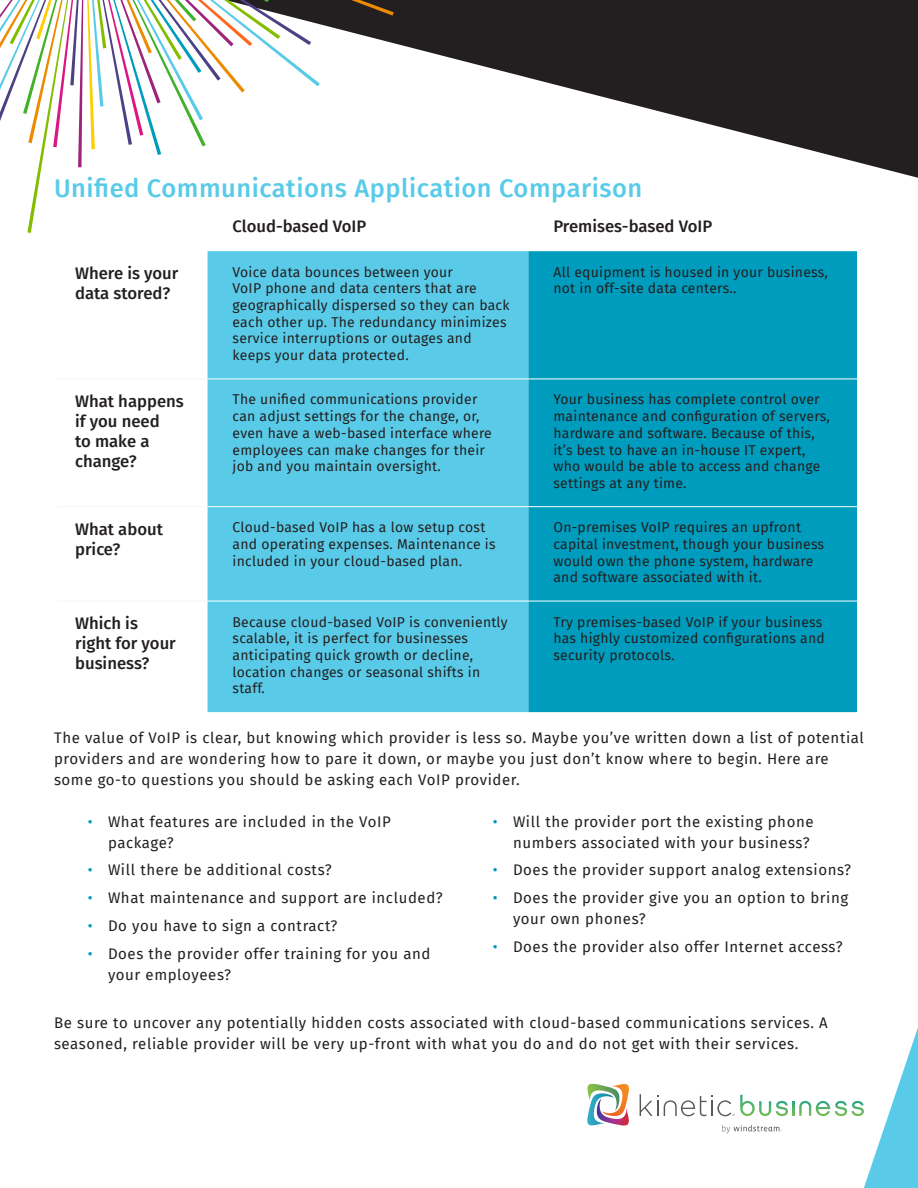
<style>
.page{position:relative;width:918px;height:1188px;background:#fff}
.page>*{position:absolute;margin:0;border:0;box-sizing:border-box;transform-origin:0 0}
.t1{font:500 25.5px "Fira Sans";letter-spacing:.02em;color:#59cbe8}
.Paragraph_Style_1{font:500 16.65px/20.1px "Fira Sans";color:#231f20}
.Main_Body{font:15px/21px "Fira Sans";letter-spacing:.04em;color:#231f20}
.Table_Body{font:13.95px/16.6px "Fira Sans";letter-spacing:.02em;color:#231f20}
.s1{color:#009cbd}
</style>
<div class="page">
<svg style="left:207px;top:251px;width:1px;height:461px"></svg>
<div style="left:208px;top:251px;width:320px;height:461px;background:#59cbe8"></div>
<div style="left:528px;top:251px;width:329px;height:461px;background:#009cbd"></div>
<hr style="left:56px;top:379px;width:152px;height:1px;background:#f5f5f5">
<hr style="left:56px;top:506px;width:152px;height:1px;background:#f5f5f5">
<hr style="left:56px;top:601px;width:152px;height:1px;background:#f5f5f5">
<hr style="left:208px;top:379px;width:320px;height:1px;background:#fff">
<hr style="left:528px;top:379px;width:329px;height:1px;background:#fff">
<hr style="left:208px;top:506px;width:320px;height:1px;background:#fff">
<hr style="left:528px;top:506px;width:329px;height:1px;background:#fff">
<hr style="left:208px;top:601px;width:320px;height:1px;background:#fff">
<hr style="left:528px;top:601px;width:329px;height:1px;background:#fff">
<svg style="left:587px;top:1084px;width:42px;height:42px"></svg>
<svg style="left:722px;top:1125px;width:59px;height:8px"></svg>
<svg style="left:740px;top:1095px;width:48px;height:21px"></svg>
<svg style="left:792px;top:1101px;width:3px;height:15px"></svg>
<svg style="left:799px;top:1027px;width:119px;height:161px"></svg>
<svg style="left:640px;top:1094px;width:94px;height:22px"></svg>
<svg style="left:394px;top:0;width:524px;height:178px;fill:#231f20"></svg>
<svg style="left:0;top:0;width:394px;height:233px"></svg>
<p class="t1" style="left:54px;top:167px;width:590px">Unified Communications Application Comparison</p>
<p class="Paragraph_Style_1" style="left:233px;top:216px;width:135px">Cloud-based VoIP</p>
<p class="Paragraph_Style_1" style="left:553px;top:216px;width:160px">Premises-based VoIP</p>
<p class="Paragraph_Style_1" style="left:75px;top:263px;width:105px">Where is your data stored?</p>
<p class="Table_Body" style="left:233px;top:263px;width:279px">Voice data bounces between your<br>VoIP phone and data centers that are geographically dispersed so they can back each other up. The redundancy minimizes service interruptions or outages and keeps your data protected.</p>
<p class="Table_Body" style="left:553px;top:263px;width:276px">All equipment is housed in your business, not in off-site data centers..</p>
<p class="Paragraph_Style_1" style="left:75px;top:390px;width:110px">What happens if you need<br>to make a change?</p>
<p class="Table_Body" style="left:233px;top:391px;width:261px">The unified communications provider can adjust settings for the change, or, even have a web-based interface where employees can make changes for their job and you maintain oversight.</p>
<p class="Table_Body" style="left:553px;top:391px;width:278px">Your business has complete control over maintenance and configuration of servers, hardware and software. Because of this, it’s best to have an in-house IT expert, who would be able to access and change settings at any time.</p>
<p class="Paragraph_Style_1" style="left:75px;top:518px;width:89px">What about price?</p>
<p class="Table_Body" style="left:233px;top:519px;width:265px">Cloud-based VoIP has a low setup cost and operating expenses. Maintenance is included in your cloud-based plan.</p>
<p class="Table_Body" style="left:553px;top:519px;width:272px">On-premises VoIP requires an upfront capital investment, though your business would own the phone system, hardware and software associated with it.</p>
<p class="Paragraph_Style_1" style="left:75px;top:612px;width:102px">Which is right for your business?</p>
<p class="Table_Body" style="left:233px;top:613px;width:277px">Because cloud-based VoIP is conveniently scalable, it is perfect for businesses anticipating quick growth or decline, location changes or seasonal shifts in staff.</p>
<p class="Table_Body" style="left:553px;top:613px;width:273px">Try premises-based VoIP if your business has highly customized configurations and security protocols.</p>
<p class="Main_Body" style="left:54px;top:727px;width:811px">The value of VoIP is clear, but knowing which provider is less so. Maybe you’ve written down a list of potential providers and are wondering how to pare it down, or maybe you just don’t know where to begin. Here are some go-to questions you should be asking each VoIP provider.</p>
<p class="Main_Body" style="left:108px;top:811px;width:284px;text-indent:-20px"><span class="s1">•</span> What features are included in the VoIP package?</p>
<p class="Main_Body" style="left:88px;top:859px;width:245px"><span class="s1">•</span> Will there be additional costs?</p>
<p class="Main_Body" style="left:88px;top:887px;width:357px"><span class="s1">•</span> What maintenance and support are included?</p>
<p class="Main_Body" style="left:88px;top:915px;width:251px"><span class="s1">•</span> Do you have to sign a contract?</p>
<p class="Main_Body" style="left:108px;top:943px;width:324px;text-indent:-20px"><span class="s1">•</span> Does the provider offer training for you and your employees?</p>
<p class="Main_Body" style="left:493px;top:811px;width:322px;text-align:right"><span class="s1">•</span> Will the provider port the existing phone numbers associated with your business?</p>
<p class="Main_Body" style="left:493px;top:859px;width:360px"><span class="s1">•</span> Does the provider support analog extensions?</p>
<p class="Main_Body" style="left:513px;top:887px;width:337px;text-indent:-20px"><span class="s1">•</span> Does the provider give you an option to bring your own phones?</p>
<p class="Main_Body" style="left:493px;top:936px;width:351px"><span class="s1">•</span> Does the provider also offer Internet access?</p>
<p class="Main_Body" style="left:54px;top:1012px;width:775px">Be sure to uncover any potentially hidden costs associated with cloud-based communications services. A seasoned, reliable provider will be very up-front with what you do and do not get with their services.</p>
</div>
